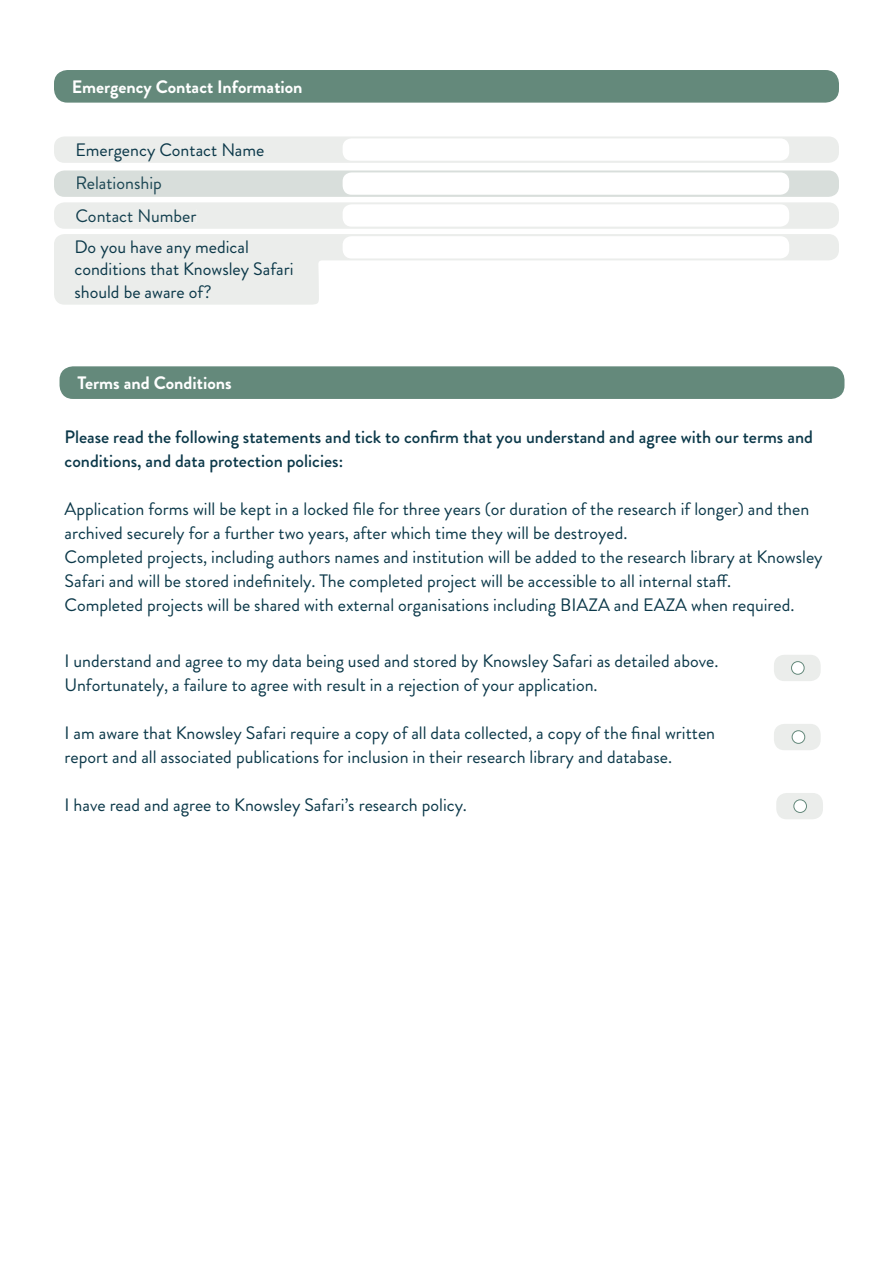
<style>
.page{position:relative;width:893px;height:1263px;background:#fff}
.page>*{position:absolute;margin:0;border:0;box-sizing:border-box;transform-origin:0 0}
.t1{font:18px/24px "Brandon Grotesque";color:#0b3849}
.t2{font:500 18px/24px "Brandon Grotesque";color:#0b3849}
.t3{font:700 18px "Brandon Grotesque";color:#fff}
</style>
<div class="page">
<div style="left:54px;top:136px;width:785px;height:27px;background:#ebedeb;border-radius:10px"></div>
<svg style="left:54px;top:234px;width:785px;height:71px"></svg>
<div style="left:54px;top:70px;width:785px;height:33px;background:#64897b;border-radius:14px"></div>
<svg style="left:54px;top:170px;width:785px;height:59px"></svg>
<div style="left:76px;top:209px;width:120px;height:13px;background:#ebedeb"></div>
<div style="left:343px;top:236px;width:446px;height:22px;background:#fff;border-radius:9px"></div>
<div style="left:343px;top:138px;width:446px;height:23px;background:#fff;border-radius:9px"></div>
<div style="left:343px;top:172px;width:446px;height:23px;background:#fff;border-radius:9px"></div>
<div style="left:343px;top:204px;width:446px;height:23px;background:#fff;border-radius:9px"></div>
<div style="left:60px;top:366px;width:784px;height:33px;background:#64897b;border-radius:14px"></div>
<div style="left:774px;top:655px;width:47px;height:26px;background:#ebedeb;border-radius:11px"></div>
<div style="left:791px;top:662px;width:13px;height:12px;background:#fff;border-radius:50%"></div>
<div style="left:791px;top:661px;width:13px;height:14px;border:1px solid #64897b;border-radius:50%"></div>
<div style="left:774px;top:724px;width:47px;height:26px;background:#ebedeb;border-radius:11px"></div>
<div style="left:792px;top:731px;width:13px;height:12px;background:#fff;border-radius:50%"></div>
<div style="left:792px;top:730px;width:13px;height:14px;border:1px solid #64897b;border-radius:50%"></div>
<div style="left:776px;top:793px;width:47px;height:26px;background:#ebedeb;border-radius:11px"></div>
<div style="left:794px;top:800px;width:12px;height:12px;background:#fff;border-radius:50%"></div>
<div style="left:793px;top:799px;width:14px;height:14px;border:1px solid #64897b;border-radius:50%"></div>
<p class="t3" style="left:72px;top:74px;width:232px">Emergency Contact Information</p>
<p class="t1" style="left:75px;top:134px;width:190px;line-height:33px">Emergency Contact Name<br>Relationship<br>Contact Number</p>
<p class="t1" style="left:74px;top:235px;width:221px;line-height:22.5px">Do you have any medical conditions that Knowsley Safari should be aware of?</p>
<p class="t3" style="left:77px;top:370px;width:156px">Terms and Conditions</p>
<p class="t2" style="left:65px;top:425px;width:750px">Please read the following statements and tick to confirm that you understand and agree with our terms and conditions, and data protection policies:</p>
<p class="t1" style="left:65px;top:497px;width:760px">Application forms will be kept in a locked file for three years (or duration of the research if longer) and then archived securely for a further two years, after which time they will be destroyed.<br>Completed projects, including authors names and institution will be added to the research library at Knowsley Safari and will be stored indefinitely. The completed project will be accessible to all internal staff.<br>Completed projects will be shared with external organisations including BIAZA and EAZA when required.</p>
<p class="t1" style="left:65px;top:649px;width:655px">I understand and agree to my data being used and stored by Knowsley Safari as detailed above.<br>Unfortunately, a failure to agree with result in a rejection of your application.</p>
<p class="t1" style="left:65px;top:721px;width:652px">I am aware that Knowsley Safari require a copy of all data collected, a copy of the final written report and all associated publications for inclusion in their research library and database.</p>
<p class="t1" style="left:65px;top:793px;width:404px">I have read and agree to Knowsley Safari’s research policy.</p>
</div>
